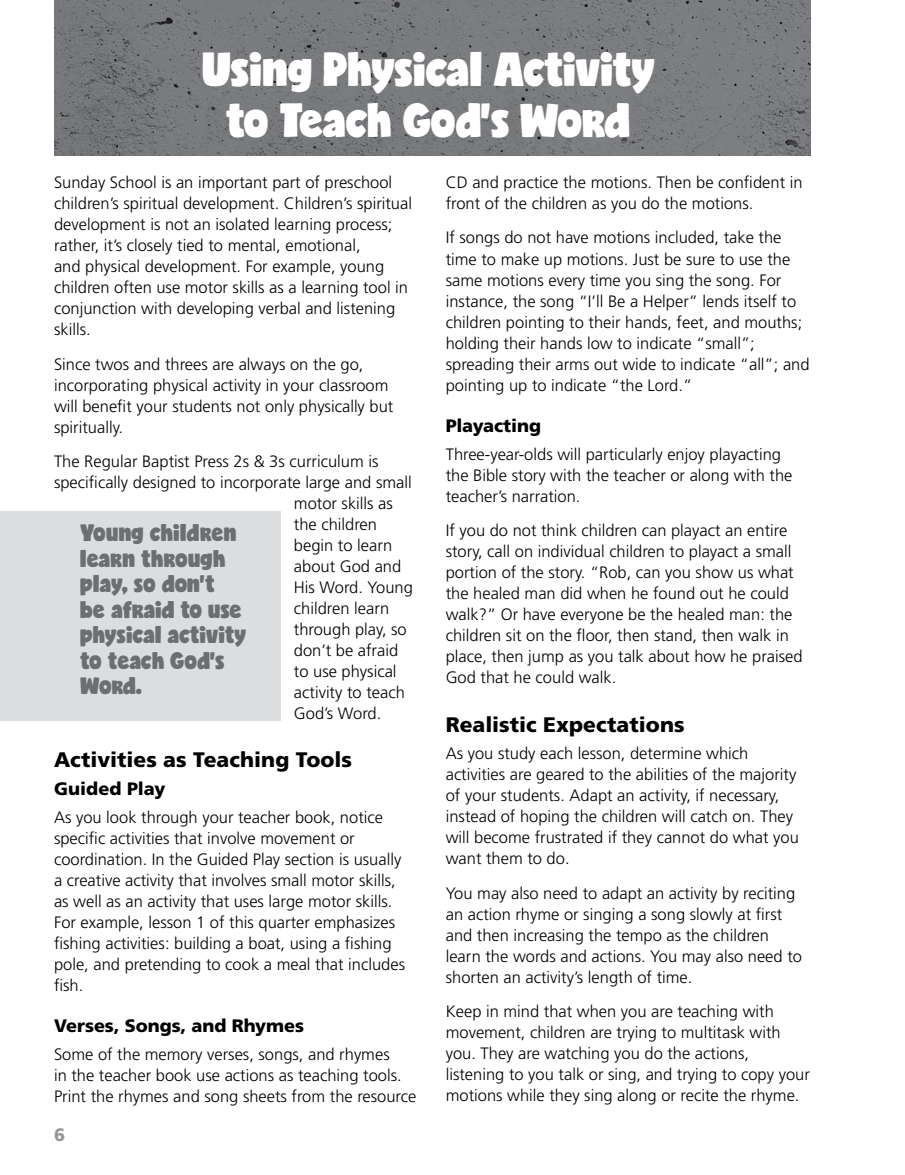
<style>
.page{position:relative;width:905px;height:1175px;background:#fff}
.page>*{position:absolute;margin:0;border:0;box-sizing:border-box;transform-origin:0 0}
.t1{font:45px/51px "Candy";letter-spacing:-.01em;color:#fff;text-align:center}
.t2{font:22.5px/25.5px "Candy";color:#6d6e71}
.t3{font:900 21px "Frutiger LT Std";color:#000}
.t4{font:900 18px "Frutiger LT Std";letter-spacing:-.005em;color:#000}
.t5{font:900 18px "Frutiger LT Std";color:#939598}
.t6{font:300 16.5px/21px "Frutiger LT Std";color:#000}
</style>
<div class="page">
<img style="left:54px;top:0;width:756px;height:156px">
<div style="left:0;top:511px;width:280px;height:209px;background:#dcddde"></div>
<h1 class="t1" style="left:203px;top:46px;width:453px">Using Physical Activity to Teach God's Word</h1>
<p class="t6" style="left:54px;top:172px;width:359px">Sunday School is an important part of preschool children’s spiritual development. Children’s spiritual development is not an isolated learning process; rather, it’s closely tied to mental, emotional,<br>and physical development. For example, young children often use motor skills as a learning tool in conjunction with developing verbal and listening skills.</p>
<p class="t6" style="left:54px;top:353px;width:341px">Since twos and threes are always on the go, incorporating physical activity in your classroom will benefit your students not only physically but spiritually.</p>
<p class="t6" style="left:54px;top:451px;width:326px">The Regular Baptist Press 2s &amp; 3s curriculum is</p>
<p class="t6" style="left:54px;top:472px;width:359px">specifically designed to incorporate large and small</p>
<p class="t6" style="left:294px;top:493px;width:101px">motor skills as</p>
<p class="t6" style="left:294px;top:514px;width:85px">the children</p>
<p class="t6" style="left:294px;top:535px;width:100px">begin to learn</p>
<p class="t6" style="left:294px;top:556px;width:109px">about God and</p>
<p class="t6" style="left:294px;top:577px;width:120px">His Word. Young</p>
<p class="t6" style="left:294px;top:598px;width:97px">children learn</p>
<p class="t6" style="left:294px;top:619px;width:114px">through play, so</p>
<p class="t6" style="left:294px;top:640px;width:106px">don’t be afraid</p>
<p class="t6" style="left:294px;top:661px;width:104px">to use physical</p>
<p class="t6" style="left:294px;top:682px;width:112px">activity to teach</p>
<p class="t6" style="left:294px;top:703px;width:89px">God’s Word.</p>
<p class="t3" style="left:54px;top:747px;width:299px">Activities as Teaching Tools</p>
<p class="t4" style="left:54px;top:777px;width:113px">Guided Play</p>
<p class="t6" style="left:54px;top:806px;width:352px">As you look through your teacher book, notice specific activities that involve movement or coordination. In the Guided Play section is usually a creative activity that involves small motor skills, as well as an activity that uses large motor skills.<br>For example, lesson 1 of this quarter emphasizes fishing activities: building a boat, using a fishing pole, and pretending to cook a meal that includes fish.</p>
<p class="t4" style="left:54px;top:1014px;width:251px">Verses, Songs, and Rhymes</p>
<p class="t6" style="left:54px;top:1043px;width:364px">Some of the memory verses, songs, and rhymes<br>in the teacher book use actions as teaching tools.<br>Print the rhymes and song sheets from the resource</p>
<h2 class="t2" style="left:80px;top:521px;width:167px">Young children learn through play, so don't<br>be afraid to use physical activity to teach God's<br>Word.</h2>
<p class="t5" style="left:54px;top:1124px;width:13px">6</p>
<p class="t6" style="left:445px;top:172px;width:358px">CD and practice the motions. Then be confident in front of the children as you do the motions.</p>
<p class="t6" style="left:445px;top:227px;width:365px">If songs do not have motions included, take the time to make up motions. Just be sure to use the same motions every time you sing the song. For instance, the song “I’ll Be a Helper” lends itself to children pointing to their hands, feet, and mouths; holding their hands low to indicate “small”; spreading their arms out wide to indicate “all”; and pointing up to indicate “the Lord.”</p>
<p class="t4" style="left:446px;top:414px;width:97px">Playacting</p>
<p class="t6" style="left:446px;top:443px;width:348px">Three-year-olds will particularly enjoy playacting the Bible story with the teacher or along with the teacher’s narration.</p>
<p class="t6" style="left:446px;top:520px;width:358px">If you do not think children can playact an entire story, call on individual children to playact a small portion of the story. “Rob, can you show us what the healed man did when he found out he could walk?” Or have everyone be the healed man: the children sit on the floor, then stand, then walk in place, then jump as you talk about how he praised God that he could walk.</p>
<p class="t3" style="left:446px;top:711px;width:240px">Realistic Expectations</p>
<p class="t6" style="left:446px;top:743px;width:354px">As you study each lesson, determine which activities are geared to the abilities of the majority of your students. Adapt an activity, if necessary, instead of hoping the children will catch on. They will become frustrated if they cannot do what you want them to do.</p>
<p class="t6" style="left:446px;top:883px;width:358px">You may also need to adapt an activity by reciting an action rhyme or singing a song slowly at first and then increasing the tempo as the children learn the words and actions. You may also need to shorten an activity’s length of time.</p>
<p class="t6" style="left:446px;top:1001px;width:365px">Keep in mind that when you are teaching with movement, children are trying to multitask with you. They are watching you do the actions, listening to you talk or sing, and trying to copy your motions while they sing along or recite the rhyme.</p>
</div>
